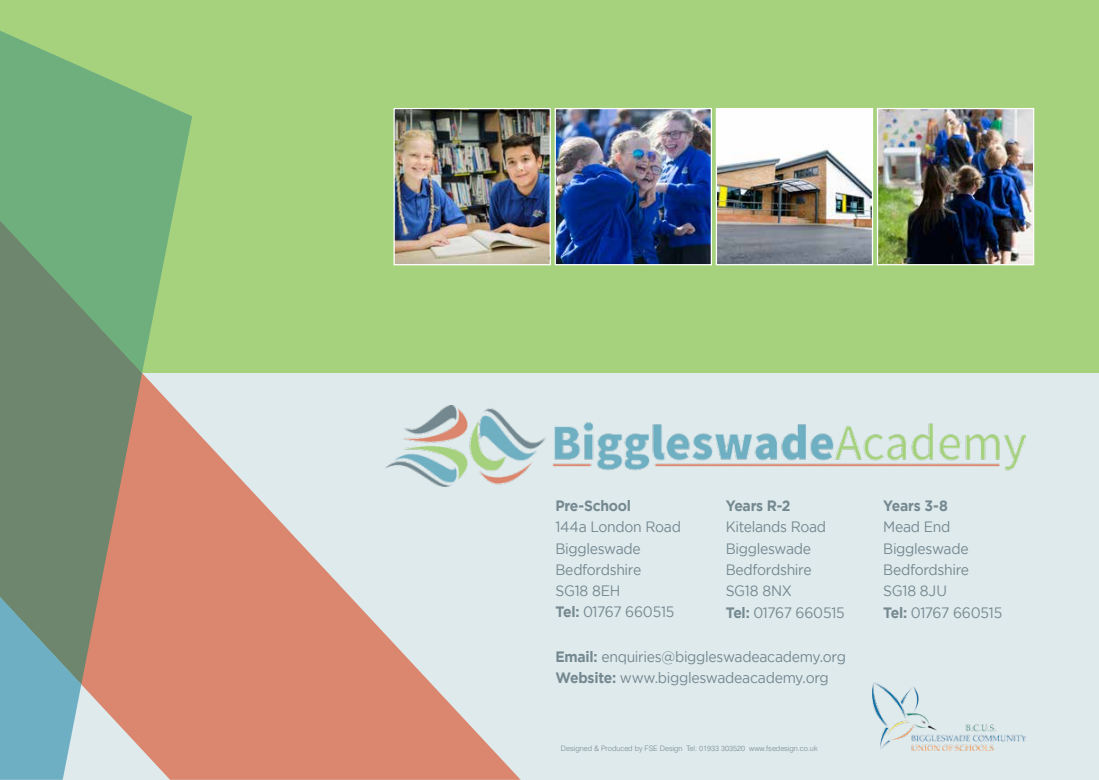
<style>
.page{position:relative;width:1099px;height:780px;background:#fff}
.page>*{position:absolute;margin:0;border:0;box-sizing:border-box;transform-origin:0 0}
.t1{font:15px/21.2px "Gotham";letter-spacing:-.02em;color:#748890;scale:.93 1}
.t2{font:700 15px "Gotham";letter-spacing:-.02em;color:#748890;scale:.93 1}
.t3{font:300 7.5px "Swiss 721 BT";color:#748890}
.s1{font-weight:700}
</style>
<div class="page">
<div style="left:0;top:0;width:1098px;height:780px;background:#a6d27e"></div>
<div style="left:0;top:373px;width:1098px;height:407px;background:#dfeaec"></div>
<img style="left:520px;top:422px;width:505px;height:54px">
<svg style="left:192px;top:265px;width:328px;height:514px"></svg>
<svg style="left:0;top:31px;width:192px;height:749px"></svg>
<img style="left:878px;top:110px;width:154px;height:153px">
<div style="left:876px;top:108px;width:158px;height:157px;border:1px solid #fff"></div>
<img style="left:717px;top:110px;width:154px;height:153px">
<div style="left:715px;top:108px;width:158px;height:157px;border:1px solid #fff"></div>
<img style="left:556px;top:110px;width:154px;height:153px">
<div style="left:554px;top:108px;width:158px;height:157px;border:1px solid #fff"></div>
<img style="left:395px;top:110px;width:154px;height:153px">
<div style="left:393px;top:108px;width:158px;height:157px;border:1px solid #fff"></div>
<img style="left:872px;top:683px;width:153px;height:67px">
<p class="t2" style="left:555px;top:497px;width:83px">Pre-School</p>
<p class="t1" style="left:555px;top:516px;width:136px">144a London Road<br>Biggleswade<br>Bedfordshire<br>SG18 8EH<br><span class="s1">Tel:</span> 01767 660515</p>
<p class="t2" style="left:725px;top:497px;width:71px">Years R-2</p>
<p class="t1" style="left:725px;top:516px;width:129px">Kitelands Road<br>Biggleswade<br>Bedfordshire<br>SG18 8NX<br><span class="s1">Tel:</span> 01767 660515</p>
<p class="t1" style="left:555px;top:645px;width:314px"><span class="s1">Email:</span> enquiries@biggleswadeacademy.org<br><span class="s1">Website:</span> www.biggleswadeacademy.org</p>
<p class="t3" style="left:561px;top:743px;width:258px">Designed &amp; Produced by FSE Design Tel: 01933 303520 www.fsedesign.co.uk</p>
<p class="t2" style="left:883px;top:497px;width:71px">Years 3-8</p>
<p class="t1" style="left:883px;top:516px;width:129px">Mead End<br>Biggleswade<br>Bedfordshire<br>SG18 8JU<br><span class="s1">Tel:</span> 01767 660515</p>
</div>
